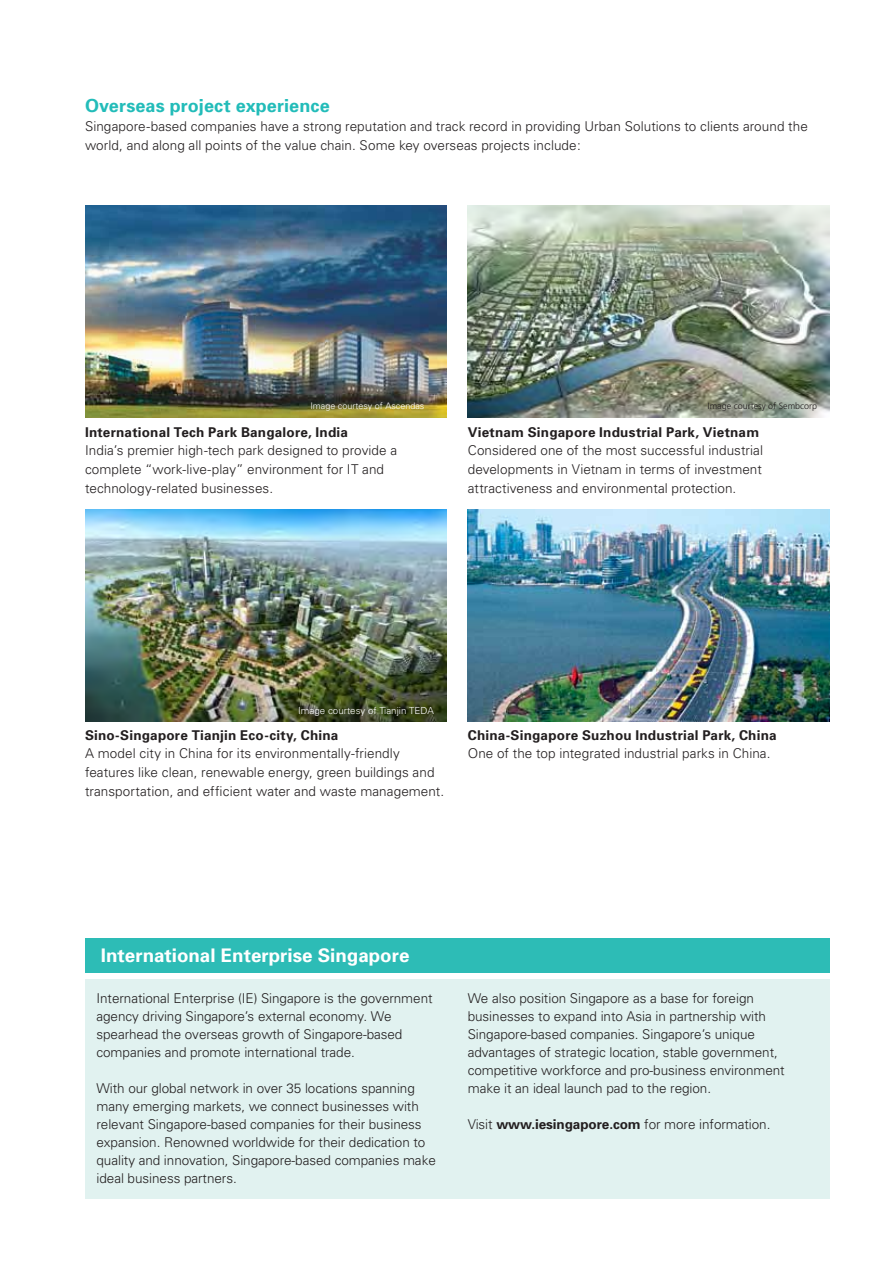
<style>
.page{position:relative;width:893px;height:1263px;background:#fff}
.page>*{position:absolute;margin:0;border:0;box-sizing:border-box;transform-origin:0 0}
.t1{font:700 18.75px "Univers";color:#fff}
.t2{font:700 18px "Univers";letter-spacing:.005em;color:#22bcb9}
.t3{font:300 13.5px/18px "Univers";letter-spacing:-.005em;color:#231f20}
.t4{font:700 13.5px "Univers";letter-spacing:.015em;color:#231f20}
.t5{font:300 9.75px "Univers";color:#fff}
.t6{font:300 9px "Univers";color:#fff}
.t7{font:300 9px "Frutiger";color:#231f20}
.s1{font-weight:700}
</style>
<div class="page">
<div style="left:85px;top:980px;width:744px;height:219px;background:#e1f2f0"></div>
<div style="left:85px;top:938px;width:744px;height:34px;background:#2dbcb6"></div>
<img style="left:85px;top:509px;width:361px;height:213px">
<img style="left:85px;top:205px;width:361px;height:213px">
<img style="left:468px;top:205px;width:361px;height:213px">
<img style="left:468px;top:509px;width:361px;height:213px">
<h2 class="t2" style="left:85px;top:95px;width:246px">Overseas project experience</h2>
<p class="t3" style="left:85px;top:117px;width:724px;line-height:18.8px">Singapore-based companies have a strong reputation and track record in providing Urban Solutions to clients around the world, and along all points of the value chain. Some key overseas projects include:</p>
<p class="t6" style="left:310px;top:400px;width:116px">Image courtesy of Ascendas</p>
<p class="t4" style="left:85px;top:424px;width:265px">International Tech Park Bangalore, India</p>
<p class="t3" style="left:85px;top:441px;width:314px;line-height:18.8px">India’s premier high-tech park designed to provide a complete “work-live-play” environment for IT and technology-related businesses.</p>
<p class="t7" style="left:708px;top:401px;width:111px">Image courtesy of Sembcorp</p>
<p class="t4" style="left:468px;top:424px;width:293px">Vietnam Singapore Industrial Park, Vietnam</p>
<p class="t3" style="left:468px;top:441px;width:297px;line-height:18.8px;text-align:justify">Considered one of the most successful industrial developments in Vietnam in terms of investment attractiveness and environmental protection.</p>
<p class="t5" style="left:298px;top:704px;width:137px">Image courtesy of Tianjin TEDA</p>
<p class="t4" style="left:85px;top:727px;width:255px">Sino-Singapore Tianjin Eco-city, China</p>
<p class="t3" style="left:85px;top:744px;width:361px;line-height:18.8px">A model city in China for its environmentally-friendly features like clean, renewable energy, green buildings and transportation, and efficient water and waste management.</p>
<p class="t4" style="left:468px;top:727px;width:310px">China-Singapore Suzhou Industrial Park, China</p>
<p class="t3" style="left:468px;top:745px;width:304px">One of the top integrated industrial parks in China.</p>
<h1 class="t1" style="left:101px;top:944px;width:310px">International Enterprise Singapore</h1>
<p class="t3" style="left:97px;top:989px;width:338px">International Enterprise (IE) Singapore is the government agency driving Singapore’s external economy. We spearhead the overseas growth of Singapore-based companies and promote international trade.</p>
<p class="t3" style="left:97px;top:1079px;width:341px">With our global network in over 35 locations spanning many emerging markets, we connect businesses with relevant Singapore-based companies for their business expansion. Renowned worldwide for their dedication to quality and innovation, Singapore-based companies make ideal business partners.</p>
<p class="t3" style="left:468px;top:989px;width:319px">We also position Singapore as a base for foreign businesses to expand into Asia in partnership with Singapore-based companies. Singapore’s unique advantages of strategic location, stable government, competitive workforce and pro-business environment make it an ideal launch pad to the region.</p>
<p class="t3" style="left:468px;top:1115px;width:304px">Visit <span class="s1">www.iesingapore.com</span> for more information.</p>
</div>
